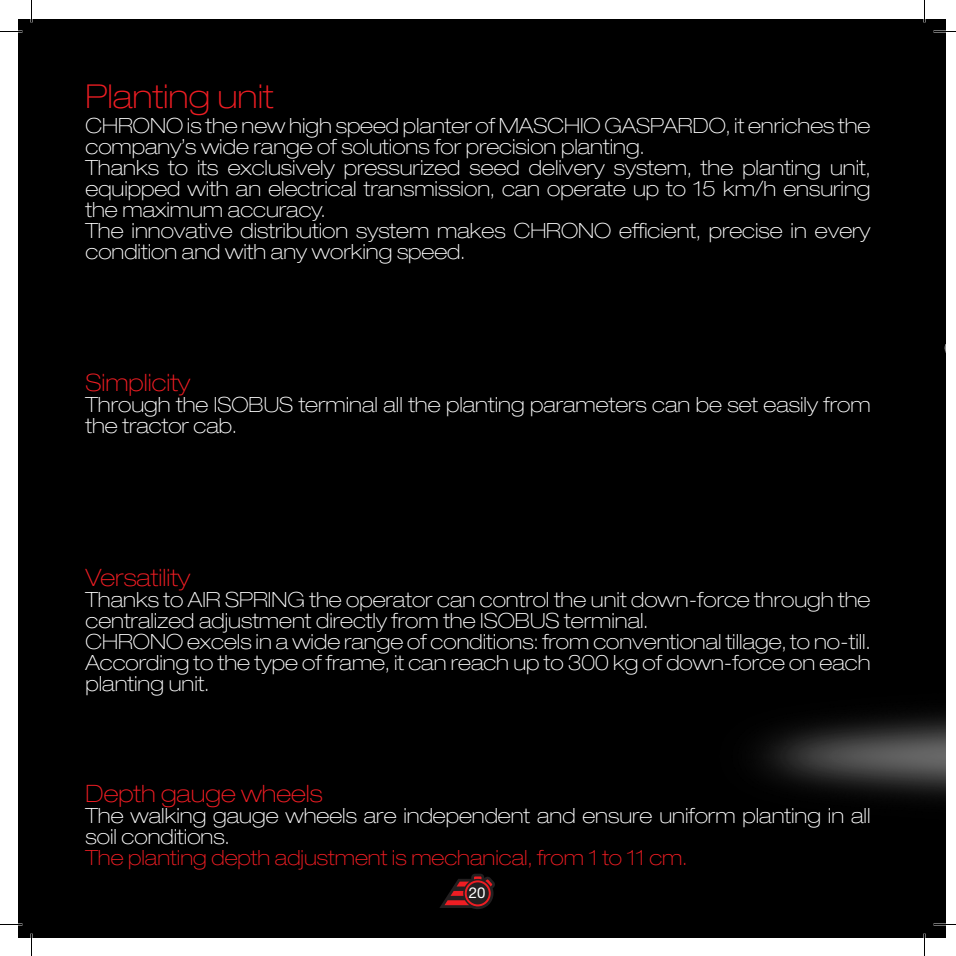
<style>
.page{position:relative;width:956px;height:956px;background:#fff}
.page>*{position:absolute;margin:0;border:0;box-sizing:border-box;transform-origin:0 0}
.t1{font:100 expanded 33px "Helvetica Neue LT Pro";color:#ee1d23}
.t2{font:100 expanded 24px "Helvetica Neue LT Pro";color:#ee1d23}
.t3{font:100 expanded 21px/21px "Helvetica Neue LT Pro";color:#fff}
.t4{font:100 expanded 21px "Helvetica Neue LT Pro";color:#ee1d23}
.t5{font:15px "Helvetica Neue LT Pro";color:#fff}
</style>
<div class="page">
<div style="left:19px;top:19px;width:927px;height:918px;background:#000"></div>
<img style="left:759px;top:19px;width:187px;height:781px">
<svg style="left:440px;top:874px;width:55px;height:35px"></svg>
<hr style="left:0;top:923px;width:22px;height:2px;background:#fff">
<hr style="left:933px;top:923px;width:23px;height:2px;background:#fff">
<hr style="left:923px;top:0;width:2px;height:23px;background:#fff">
<hr style="left:923px;top:933px;width:2px;height:23px;background:#fff">
<svg style="left:0;top:31px;width:19px;height:1px"></svg>
<svg style="left:933px;top:31px;width:23px;height:1px"></svg>
<svg style="left:0;top:924px;width:22px;height:1px"></svg>
<svg style="left:933px;top:924px;width:23px;height:1px"></svg>
<svg style="left:31px;top:0;width:1px;height:23px"></svg>
<svg style="left:31px;top:933px;width:1px;height:23px"></svg>
<svg style="left:924px;top:0;width:1px;height:23px"></svg>
<svg style="left:924px;top:933px;width:1px;height:23px"></svg>
<p class="t1" style="left:86px;top:76px;width:190px">Planting unit</p>
<p class="t3" style="left:86px;top:115px;width:786px">CHRONO is the new high speed planter of MASCHIO GASPARDO, it enriches the company’s wide range of solutions for precision planting.</p>
<p class="t3" style="left:86px;top:157px;width:787px;text-align:justify">Thanks to its exclusively pressurized seed delivery system, the planting unit, equipped with an electrical transmission, can operate up to 15 km/h ensuring the maximum accuracy.</p>
<p class="t3" style="left:86px;top:220px;width:786px">The innovative distribution system makes CHRONO efficient, precise in every condition and with any working speed.</p>
<p class="t2" style="left:86px;top:368px;width:106px">Simplicity</p>
<p class="t3" style="left:86px;top:394px;width:787px">Through the ISOBUS terminal all the planting parameters can be set easily from the tractor cab.</p>
<p class="t2" style="left:86px;top:563px;width:106px">Versatility</p>
<p class="t3" style="left:86px;top:589px;width:786px">Thanks to AIR SPRING the operator can control the unit down-force through the centralized adjustment directly from the ISOBUS terminal.</p>
<p class="t3" style="left:86px;top:631px;width:786px;text-align:justify">CHRONO excels in a wide range of conditions: from conventional tillage, to no-till.<br>According to the type of frame, it can reach up to 300 kg of down-force on each planting unit.</p>
<p class="t2" style="left:86px;top:779px;width:239px">Depth gauge wheels</p>
<p class="t3" style="left:86px;top:805px;width:787px">The walking gauge wheels are independent and ensure uniform planting in all soil conditions.</p>
<p class="t4" style="left:86px;top:845px;width:603px">The planting depth adjustment is mechanical, from 1 to 11 cm.</p>
<p class="t5" style="left:469px;top:884px;width:18px">20</p>
</div>
